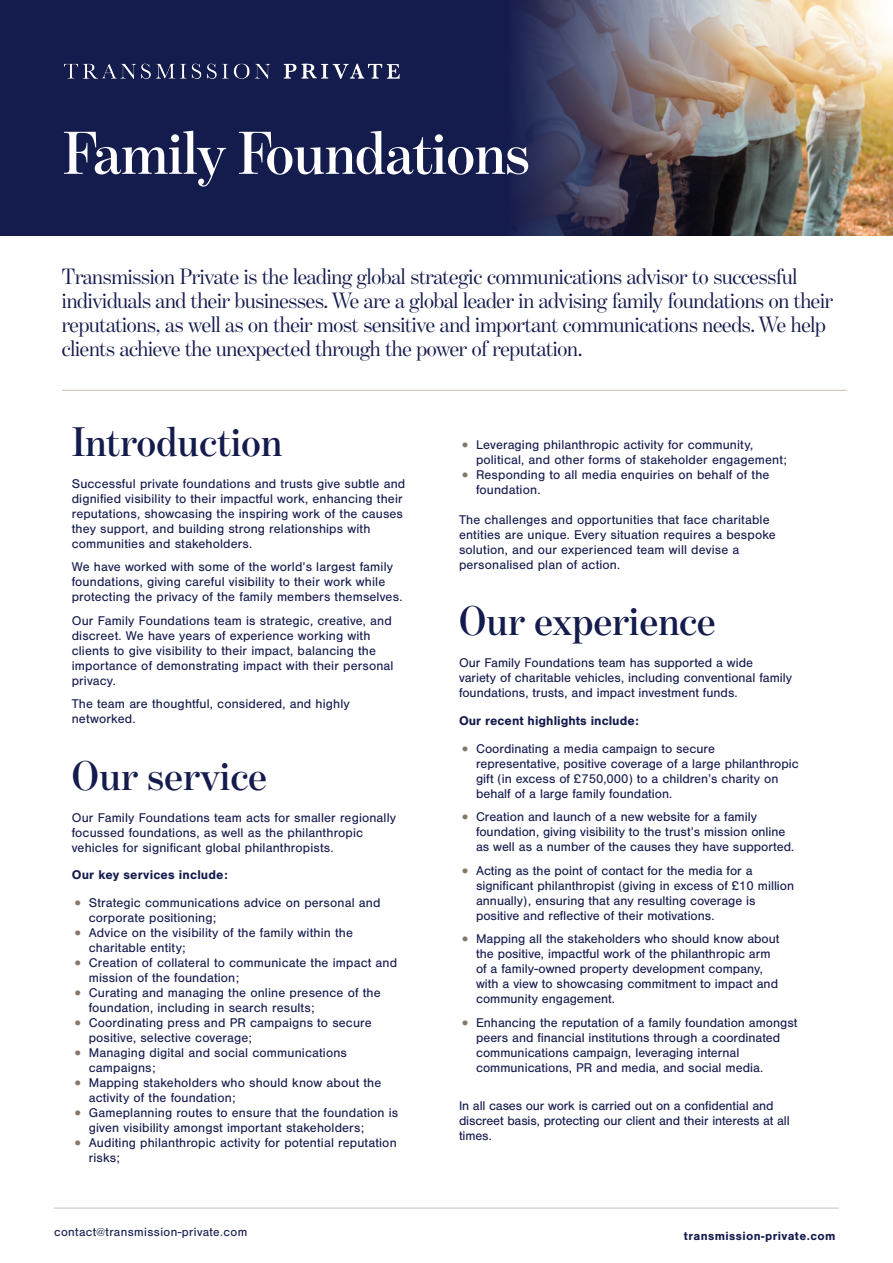
<style>
.page{position:relative;width:893px;height:1263px;background:#fff}
.page>*{position:absolute;margin:0;border:0;box-sizing:border-box;transform-origin:0 0}
.Heading{font:600 61.35px "Benton Mod Disp";color:#fff}
.Bullets{font:600 42px "Benton Mod Disp";letter-spacing:.01em;color:#141b4d}
.Body_copy{font:22.5px/24px "Benton Mod Disp";letter-spacing:-.01em;color:#141b4d}
.Bullets-2{font:13.2px/15px "Nimbus San";letter-spacing:.01em;color:#141b4d}
.Bullets-3{font:13.2px/15px "Nimbus San";letter-spacing:-.01em;color:#141b4d}
.Bullets-4{font:700 13.2px "Nimbus San";letter-spacing:.005em;color:#141b4d}
.Body_copy-2{font:12.3px "Nimbus San";letter-spacing:.03em;color:#141b4d}
.Body_copy-3{font:700 12.3px "Nimbus San";letter-spacing:.03em;color:#141b4d}
.s1{font-size:18px;color:#867869}
</style>
<div class="page">
<hr style="left:54px;top:1208px;width:785px;height:1px;background:#c8c0b7">
<img style="left:741px;top:0;width:152px;height:236px">
<svg style="left:0;top:0;width:741px;height:236px;background:#2b2e55"></svg>
<hr style="left:62px;top:390px;width:785px;height:1px;background:#c8c0b7">
<img style="left:63px;top:54px;width:346px;height:32px">
<p class="Heading" style="left:63px;top:119px;width:468px">Family Foundations</p>
<p class="Body_copy" style="left:62px;top:265px;width:773px">Transmission Private is the leading global strategic communications advisor to successful individuals and their businesses. We are a global leader in advising family foundations on their reputations, as well as on their most sensitive and important communications needs. We help clients achieve the unexpected through the power of reputation.</p>
<p class="Bullets" style="left:72px;top:419px;width:211px">Introduction</p>
<p class="Bullets-2" style="left:72px;top:476px;width:335px">Successful private foundations and trusts give subtle and dignified visibility to their impactful work, enhancing their reputations, showcasing the inspiring work of the causes they support, and building strong relationships with communities and stakeholders.</p>
<p class="Bullets-2" style="left:72px;top:560px;width:332px">We have worked with some of the world’s largest family foundations, giving careful visibility to their work while protecting the privacy of the family members themselves.</p>
<p class="Bullets-2" style="left:72px;top:613px;width:323px">Our Family Foundations team is strategic, creative, and discreet. We have years of experience working with clients to give visibility to their impact, balancing the importance of demonstrating impact with their personal privacy.</p>
<p class="Bullets-2" style="left:72px;top:697px;width:280px">The team are thoughtful, considered, and highly networked.</p>
<p class="Bullets" style="left:72px;top:752px;width:196px">Our service</p>
<p class="Bullets-2" style="left:72px;top:810px;width:326px">Our Family Foundations team acts for smaller regionally focussed foundations, as well as the philanthropic vehicles for significant global philanthropists.</p>
<p class="Bullets-4" style="left:72px;top:868px;width:158px">Our key services include:</p>
<p class="Bullets-2" style="left:89px;top:895px;width:293px;text-indent:-17px"><span class="s1">•</span> Strategic communications advice on personal and corporate positioning;</p>
<p class="Bullets-2" style="left:89px;top:925px;width:266px;text-indent:-17px"><span class="s1">•</span> Advice on the visibility of the family within the charitable entity;</p>
<p class="Bullets-2" style="left:89px;top:955px;width:310px;text-indent:-17px"><span class="s1">•</span> Creation of collateral to communicate the impact and mission of the foundation;</p>
<p class="Bullets-2" style="left:89px;top:985px;width:293px;text-indent:-17px"><span class="s1">•</span> Curating and managing the online presence of the foundation, including in search results;</p>
<p class="Bullets-2" style="left:89px;top:1015px;width:284px;text-indent:-17px"><span class="s1">•</span> Coordinating press and PR campaigns to secure positive, selective coverage;</p>
<p class="Bullets-2" style="left:89px;top:1045px;width:260px;text-indent:-17px"><span class="s1">•</span> Managing digital and social communications campaigns;</p>
<p class="Bullets-2" style="left:89px;top:1075px;width:294px;text-indent:-17px"><span class="s1">•</span> Mapping stakeholders who should know about the activity of the foundation;</p>
<p class="Bullets-2" style="left:89px;top:1105px;width:311px;text-indent:-17px"><span class="s1">•</span> Gameplanning routes to ensure that the foundation is given visibility amongst important stakeholders;</p>
<p class="Bullets-2" style="left:89px;top:1135px;width:309px;text-indent:-17px"><span class="s1">•</span> Auditing philanthropic activity for potential reputation risks;</p>
<p class="Bullets-2" style="left:476px;top:437px;width:312px;text-indent:-17px"><span class="s1">•</span> Leveraging philanthropic activity for community, political, and other forms of stakeholder engagement;</p>
<p class="Bullets-2" style="left:476px;top:467px;width:295px;text-indent:-17px"><span class="s1">•</span> Responding to all media enquiries on behalf of the foundation.</p>
<p class="Bullets-2" style="left:459px;top:512px;width:318px">The challenges and opportunities that face charitable entities are unique. Every situation requires a bespoke solution, and our experienced team will devise a personalised plan of action.</p>
<p class="Bullets" style="left:459px;top:598px;width:258px">Our experience</p>
<p class="Bullets-2" style="left:459px;top:656px;width:335px">Our Family Foundations team has supported a wide variety of charitable vehicles, including conventional family foundations, trusts, and impact investment funds.</p>
<p class="Bullets-4" style="left:459px;top:713px;width:181px">Our recent highlights include:</p>
<p class="Bullets-2" style="left:476px;top:741px;width:324px;text-indent:-17px"><span class="s1">•</span> Coordinating a media campaign to secure representative, positive coverage of a large philanthropic gift (in excess of £750,000) to a children’s charity on behalf of a large family foundation.</p>
<p class="Bullets-2" style="left:476px;top:810px;width:320px;text-indent:-17px"><span class="s1">•</span> Creation and launch of a new website for a family foundation, giving visibility to the trust’s mission online as well as a number of the causes they have supported.</p>
<p class="Bullets-2" style="left:476px;top:863px;width:320px;text-indent:-17px"><span class="s1">•</span> Acting as the point of contact for the media for a significant philanthropist (giving in excess of £10 million annually), ensuring that any resulting coverage is positive and reflective of their motivations.</p>
<p class="Bullets-2" style="left:476px;top:932px;width:305px;text-indent:-17px"><span class="s1">•</span> Mapping all the stakeholders who should know about the positive, impactful work of the philanthropic arm of a family-owned property development company, with a view to showcasing commitment to impact and community engagement.</p>
<p class="Bullets-2" style="left:476px;top:1015px;width:323px;text-indent:-17px"><span class="s1">•</span> Enhancing the reputation of a family foundation amongst peers and financial institutions through a coordinated communications campaign, leveraging internal communications, PR and media, and social media.</p>
<p class="Bullets-3" style="left:459px;top:1099px;width:332px">In all cases our work is carried out on a confidential and discreet basis, protecting our client and their interests at all times.</p>
<p class="Body_copy-2" style="left:54px;top:1225px;width:195px">contact@transmission-private.com</p>
<p class="Body_copy-3" style="left:684px;top:1229px;width:153px">transmission-private.com</p>
</div>
